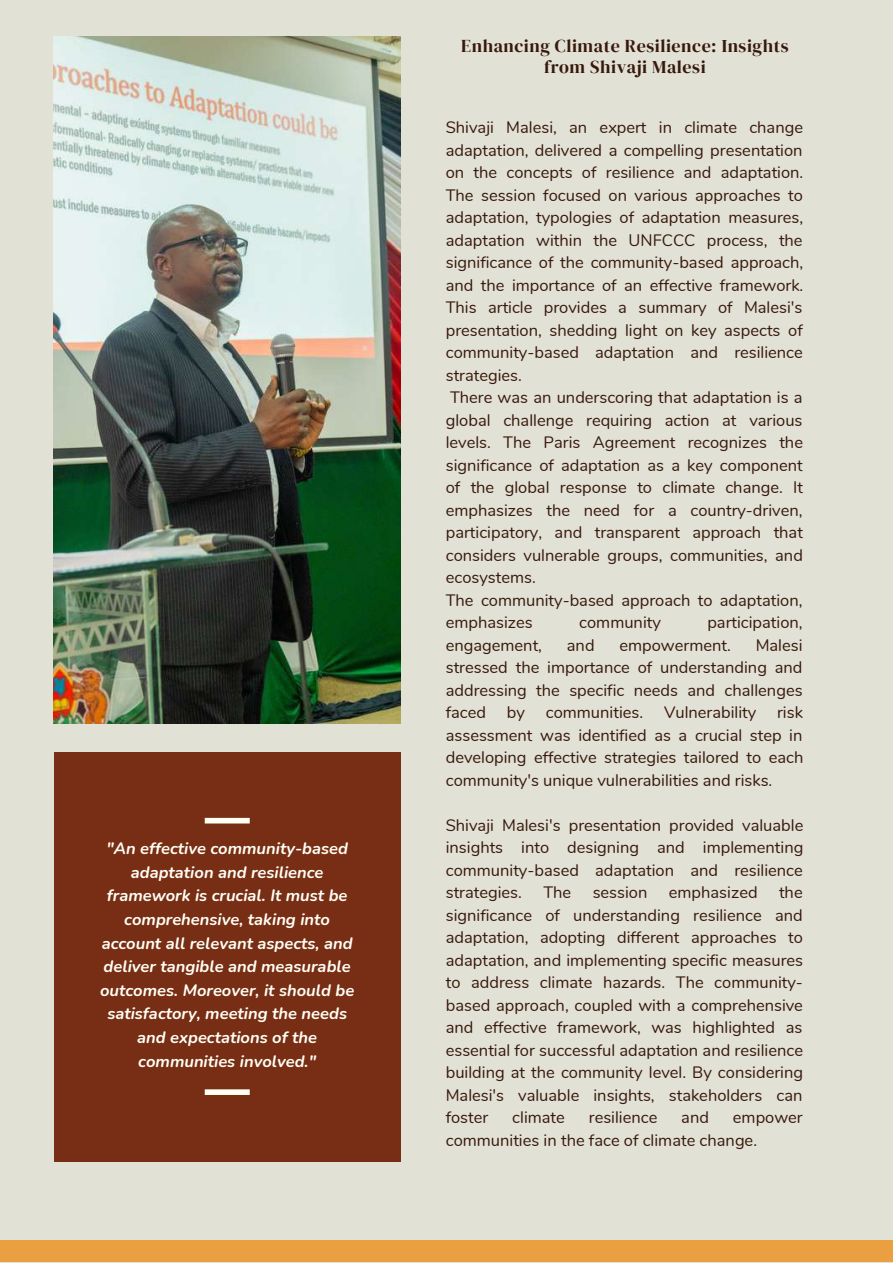
<style>
.page{position:relative;width:893px;height:1264px;background:#fff}
.page>*{position:absolute;margin:0;border:0;box-sizing:border-box;transform-origin:0 0}
.t1{font:18px/21.3px "DM Serif Display";letter-spacing:.03em;color:#37190b;text-align:center}
.t2{font:16.5px/22.5px "Nunito";color:#37190b;text-align:justify}
.t3{font:italic 700 16.5px/23.5px "Nunito";color:#fffff6;text-align:center}
</style>
<div class="page">
<div style="left:0;top:0;width:892px;height:1262px;background:#e2e1d6"></div>
<div style="left:0;top:1240px;width:892px;height:21px;background:#eaa041"></div>
<div style="left:54px;top:752px;width:346px;height:409px;background:#782e14"></div>
<div style="left:205px;top:817px;width:45px;height:6px;background:#fffff6"></div>
<div style="left:205px;top:1089px;width:45px;height:5px;background:#fffff6"></div>
<img style="left:54px;top:36px;width:346px;height:687px">
<p class="t3" style="left:100px;top:836px;width:256px">"An effective community-based adaptation and resilience framework is crucial. It must be comprehensive, taking into account all relevant aspects, and deliver tangible and measurable outcomes. Moreover, it should be satisfactory, meeting the needs and expectations of the communities involved."</p>
<p class="t1" style="left:461px;top:35px;width:329px">Enhancing Climate Resilience: Insights from Shivaji Malesi</p>
<p class="t2" style="left:445px;top:117px;width:359px;text-align:left">Shivaji Malesi, an expert in climate change adaptation, delivered a compelling presentation on the concepts of resilience and adaptation.<br>The session focused on various approaches to adaptation, typologies of adaptation measures, adaptation within the UNFCCC process, the significance of the community-based approach, and the importance of an effective framework.<br>This article provides a summary of Malesi's presentation, shedding light on key aspects of community-based adaptation and resilience strategies.<br>There was an underscoring that adaptation is a global challenge requiring action at various levels. The Paris Agreement recognizes the significance of adaptation as a key component of the global response to climate change. It emphasizes the need for a country-driven, participatory, and transparent approach that considers vulnerable groups, communities, and ecosystems.<br>The community-based approach to adaptation, emphasizes</p>
<p class="t2" style="left:579px;top:611px;width:83px">community</p>
<p class="t2" style="left:707px;top:611px;width:97px">participation,</p>
<p class="t2" style="left:445px;top:634px;width:358px;text-indent:310px">Malesi stressed the importance of understanding and addressing the specific needs and challenges faced</p>
<p class="t2" style="left:445px;top:634px;width:98px">engagement,</p>
<p class="t2" style="left:567px;top:634px;width:29px">and</p>
<p class="t2" style="left:619px;top:634px;width:113px">empowerment.</p>
<p class="t2" style="left:507px;top:701px;width:20px">by</p>
<p class="t2" style="left:546px;top:701px;width:99px">communities.</p>
<p class="t2" style="left:664px;top:701px;width:94px">Vulnerability</p>
<p class="t2" style="left:445px;top:701px;width:359px;text-indent:331px">risk assessment was identified as a crucial step in developing effective strategies tailored to each community's unique vulnerabilities and risks.</p>
<p class="t2" style="left:445px;top:814px;width:359px">Shivaji Malesi's presentation provided valuable insights into designing and implementing community-based adaptation and resilience strategies.</p>
<p class="t2" style="left:445px;top:881px;width:359px;text-indent:333px">the significance of understanding resilience and adaptation, adopting different approaches to adaptation, and implementing specific measures to address climate hazards. The community&shy;based approach, coupled with a comprehensive and effective framework, was highlighted as essential for successful adaptation and resilience building at the community level. By considering Malesi's valuable insights, stakeholders can foster</p>
<p class="t2" style="left:543px;top:881px;width:29px">The</p>
<p class="t2" style="left:592px;top:881px;width:56px">session</p>
<p class="t2" style="left:668px;top:881px;width:90px">emphasized</p>
<p class="t2" style="left:512px;top:1106px;width:54px">climate</p>
<p class="t2" style="left:588px;top:1106px;width:70px">resilience</p>
<p class="t2" style="left:681px;top:1106px;width:29px">and</p>
<p class="t2" style="left:445px;top:1106px;width:358px;text-indent:287px">empower communities in the face of climate change.</p>
</div>
